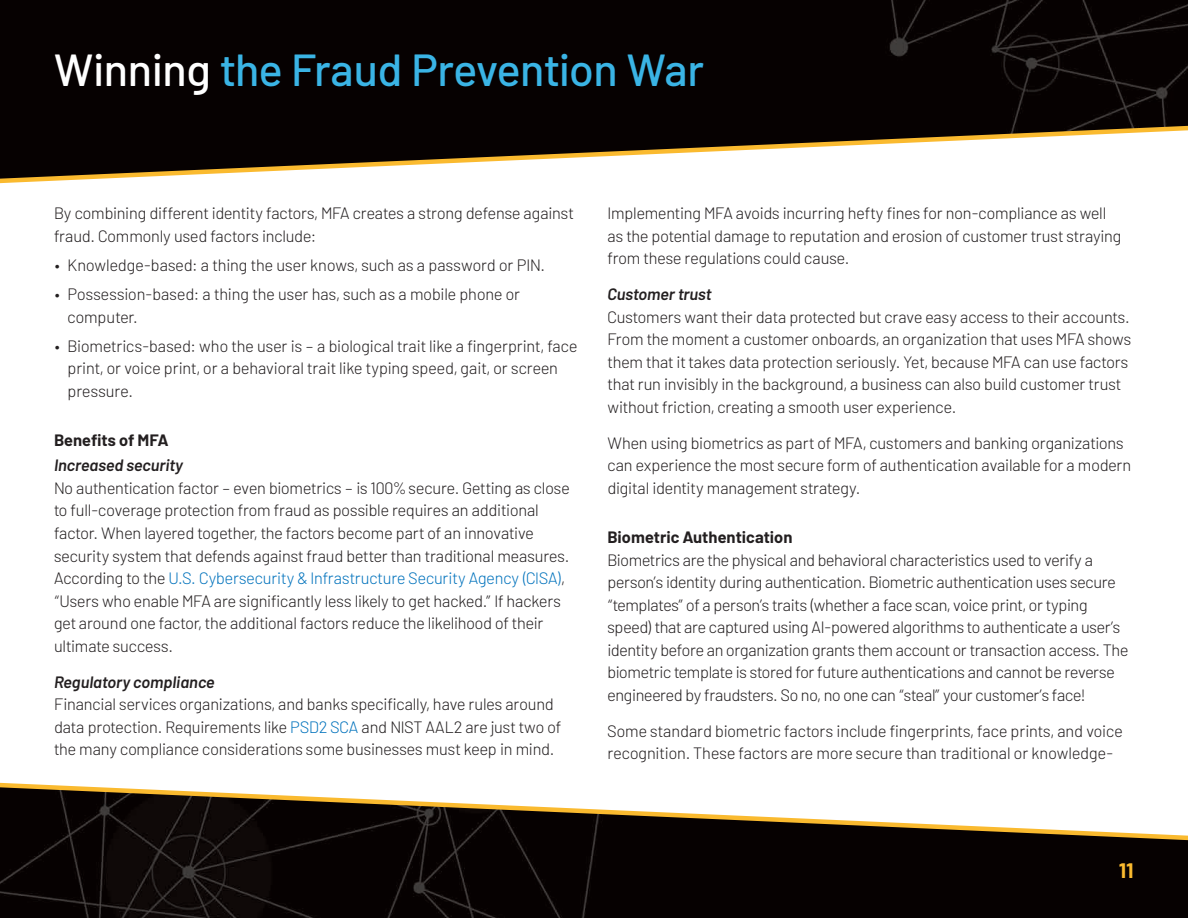
<style>
.page{position:relative;width:1188px;height:918px;background:#fff}
.page>*{position:absolute;margin:0;border:0;box-sizing:border-box;transform-origin:0 0}
.t1{font:500 45px "Barlow";letter-spacing:-.01em;color:#3ab4e5}
.t2{font:700 21px "Barlow";color:#faba2f}
.t3{font:300 16.5px/22.5px "Barlow";letter-spacing:-.005em;color:#231f20}
.t4{font:italic 600 16.5px "Barlow";color:#231f20}
.t5{font:700 16.5px "Barlow";letter-spacing:.005em;color:#231f20}
.s1{color:#fff}
.s2{color:#0072bc}
</style>
<div class="page">
<div style="left:0;top:0;width:1188px;height:123px;background:#060101"></div>
<img style="left:0;top:843px;width:1188px;height:75px">
<svg style="left:0;top:123px;width:1188px;height:61px"></svg>
<svg style="left:0;top:782px;width:1188px;height:61px"></svg>
<h1 class="t1" style="left:54px;top:36px;width:652px"><span class="s1">Winning</span> the Fraud Prevention War</h1>
<p class="t3" style="left:54px;top:201px;width:521px">By combining different identity factors, MFA creates a strong defense against fraud. Commonly used factors include:</p>
<p class="t3" style="left:54px;top:252px;width:493px">• Knowledge-based: a thing the user knows, such as a password or PIN.</p>
<p class="t3" style="left:67px;top:282px;width:454px;text-indent:-13px">• Possession-based: a thing the user has, such as a mobile phone or computer.</p>
<p class="t3" style="left:67px;top:333px;width:511px;text-indent:-13px">• Biometrics-based: who the user is – a biological trait like a fingerprint, face print, or voice print, or a behavioral trait like typing speed, gait, or screen pressure.</p>
<p class="t5" style="left:54px;top:428px;width:116px">Benefits of MFA</p>
<p class="t4" style="left:54px;top:453px;width:131px">Increased security</p>
<p class="t3" style="left:54px;top:476px;width:517px">No authentication factor – even biometrics – is 100% secure. Getting as close to full-coverage protection from fraud as possible requires an additional factor. When layered together, the factors become part of an innovative security system that defends against fraud better than traditional measures.<br>According to the <span class="s2">U.S. Cybersecurity &amp; Infrastructure Security Agency (CISA)</span>, “Users who enable MFA are significantly less likely to get hacked.” If hackers get around one factor, the additional factors reduce the likelihood of their ultimate success.</p>
<p class="t4" style="left:54px;top:669px;width:162px">Regulatory compliance</p>
<p class="t3" style="left:54px;top:692px;width:508px">Financial services organizations, and banks specifically, have rules around data protection. Requirements like <span class="s2">PSD2 SCA</span> and NIST AAL2 are just two of the many compliance considerations some businesses must keep in mind.</p>
<p class="t3" style="left:607px;top:201px;width:516px">Implementing MFA avoids incurring hefty fines for non-compliance as well as the potential damage to reputation and erosion of customer trust straying from these regulations could cause.</p>
<p class="t4" style="left:607px;top:282px;width:106px">Customer trust</p>
<p class="t3" style="left:607px;top:304px;width:525px">Customers want their data protected but crave easy access to their accounts.<br>From the moment a customer onboards, an organization that uses MFA shows them that it takes data protection seriously. Yet, because MFA can use factors that run invisibly in the background, a business can also build customer trust without friction, creating a smooth user experience.</p>
<p class="t3" style="left:607px;top:430px;width:525px">When using biometrics as part of MFA, customers and banking organizations can experience the most secure form of authentication available for a modern digital identity management strategy.</p>
<p class="t5" style="left:607px;top:525px;width:187px">Biometric Authentication</p>
<p class="t3" style="left:607px;top:547px;width:522px">Biometrics are the physical and behavioral characteristics used to verify a person’s identity during authentication. Biometric authentication uses secure “templates” of a person’s traits (whether a face scan, voice print, or typing speed) that are captured using AI-powered algorithms to authenticate a user’s identity before an organization grants them account or transaction access. The biometric template is stored for future authentications and cannot be reverse engineered by fraudsters. So no, no one can “steal” your customer’s face!</p>
<p class="t3" style="left:607px;top:718px;width:517px">Some standard biometric factors include fingerprints, face prints, and voice recognition. These factors are more secure than traditional or knowledge-</p>
<p class="t2" style="left:1119px;top:854px;width:16px">11</p>
</div>
